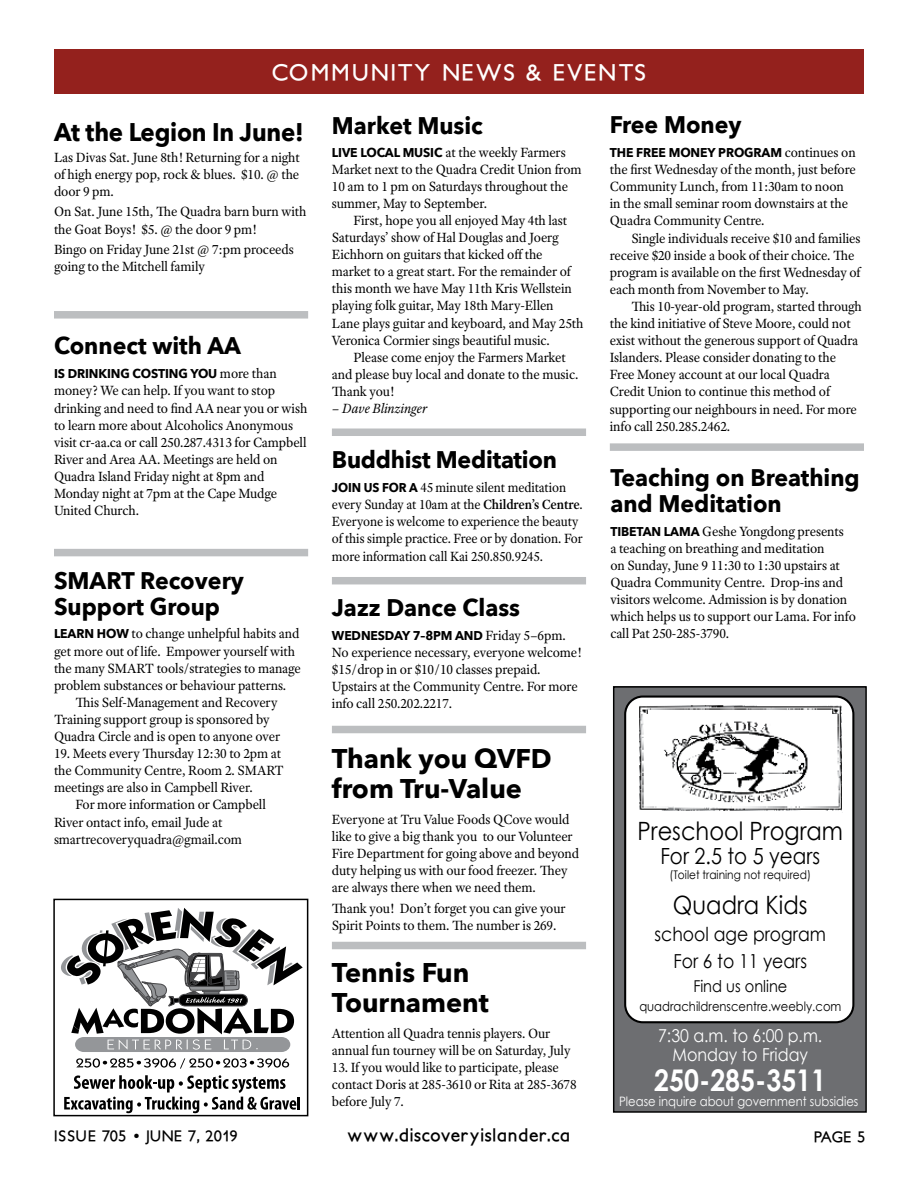
<style>
.page{position:relative;width:918px;height:1188px;background:#fff}
.page>*{position:absolute;margin:0;border:0;box-sizing:border-box;transform-origin:0 0}
.t1{font:700 29.85px "Century Gothic";color:#fff;scale:.89 1}
.t2{font:700 27px/30px "Avenir Next";color:#000}
.t3{font:700 25.5px "Avenir Next";letter-spacing:-.01em;color:#000;scale:.94 1}
.t4{font:25.2px "Century Gothic";color:#000;scale:.89 1}
.t5{font:700 24px/25.5px "Avenir Next";color:#000;scale:.96 1}
.t6{font:700 22.5px "Petita";letter-spacing:.07em;color:#fff}
.t7{font:22.2px "Century Gothic";color:#000;scale:.89 1}
.t8{font:19.35px/26.8px "Century Gothic";color:#000;text-align:center;scale:.89 1}
.t9{font:700 18px "Petita";letter-spacing:.04em;color:#000}
.t10{font:17.85px/19.4px "Century Gothic";color:#fff;text-align:center;scale:.89 1}
.t11{font:16.35px "Century Gothic";color:#000;scale:.89 1}
.t12{font:700 15px "Petita";letter-spacing:.01em;color:#000}
.t13{font:14.25px/17.1px "Adobe Text Pro";letter-spacing:-.01em;color:#000;scale:.96 1}
.t14{font:14.25px/17.1px "Adobe Text Pro";letter-spacing:-.01em;color:#000;scale:.93 1}
.t15{font:italic 14.25px "Adobe Text Pro";letter-spacing:-.01em;color:#000;scale:.96 1}
.t16{font:13.05px "Century Gothic";color:#fff;scale:.89 1}
.t17{font:12.9px "Century Gothic";color:#000;scale:.89 1}
.t18{font:700 12.75px "Avenir Next";letter-spacing:-.01em;color:#000;scale:.96 1}
.t19{font:11.85px "Century Gothic";color:#000;scale:.89 1}
.s1{font-family:"Adobe Text Pro";font-weight:400;font-size:14.25px}
.s2{font-family:"Avenir Next";font-weight:700;font-size:12.75px}
.s3{font-weight:600}
</style>
<div class="page">
<div style="left:54px;top:49px;width:810px;height:45px;background:#94211d"></div>
<div style="left:54px;top:311px;width:254px;height:8px;background:#bcbec0"></div>
<div style="left:54px;top:549px;width:254px;height:7px;background:#bcbec0"></div>
<div style="left:332px;top:429px;width:254px;height:7px;background:#bcbec0"></div>
<div style="left:610px;top:443px;width:254px;height:8px;background:#bcbec0"></div>
<div style="left:332px;top:577px;width:254px;height:7px;background:#bcbec0"></div>
<div style="left:332px;top:726px;width:254px;height:7px;background:#bcbec0"></div>
<div style="left:332px;top:942px;width:254px;height:7px;background:#bcbec0"></div>
<div style="left:614px;top:687px;width:252px;height:425px;background:#6d6e71"></div>
<div style="left:613px;top:686px;width:254px;height:427px;border:1px solid #000"></div>
<div style="left:625px;top:697px;width:228px;height:325px;background:#fff;border-radius:18px"></div>
<div style="left:624px;top:696px;width:230px;height:327px;border:2px solid #000;border-radius:18px"></div>
<img style="left:639px;top:705px;width:203px;height:106px">
<div style="left:53px;top:899px;width:255px;height:217px;border:2px solid #000"></div>
<svg style="left:76px;top:1058px;width:213px;height:11px"></svg>
<svg style="left:61px;top:908px;width:242px;height:144px"></svg>
<svg style="left:64px;top:1075px;width:236px;height:38px"></svg>
<h3 class="t6" style="left:272px;top:58px;width:376px">COMMUNITY NEWS &amp; EVENTS</h3>
<h3 class="t3" style="left:54px;top:110px;width:267px">At the Legion In June!</h3>
<p class="t13" style="left:54px;top:148px;width:258px;text-align:justify">Las Divas Sat. June 8th! Returning for a night of high energy pop, rock &amp; blues. $10. @ the door 9 pm.</p>
<p class="t13" style="left:54px;top:203px;width:265px">On Sat. June 15th, The Quadra barn burn with the Goat Boys! $5. @ the door 9 pm!</p>
<p class="t13" style="left:54px;top:241px;width:251px">Bingo on Friday June 21st @ 7:pm proceeds going to the Mitchell family</p>
<h3 class="t5" style="left:54px;top:333px;width:196px">Connect with AA</h3>
<p class="t18" style="left:54px;top:363px;width:234px">IS DRINKING COSTING YOU <span class="s1">more than</span></p>
<p class="t13" style="left:54px;top:382px;width:266px">money? We can help. If you want to stop drinking and need to find AA near you or wish to learn more about Alcoholics Anonymous visit cr-aa.ca or call 250.287.4313 for Campbell River and Area AA. Meetings are held on Quadra Island Friday night at 8pm and Monday night at 7pm at the Cape Mudge United Church.</p>
<h3 class="t5" style="left:54px;top:568px;width:199px">SMART Recovery<br>Support Group</h3>
<p class="t13" style="left:54px;top:625px;width:257px"><span class="s2">LEARN HOW</span> to change unhelpful habits and</p>
<p class="t13" style="left:54px;top:642px;width:253px">get more out of life. Empower yourself with</p>
<p class="t13" style="left:54px;top:659px;width:259px">the many SMART tools/strategies to manage</p>
<p class="t13" style="left:54px;top:676px;width:243px">problem substances or behaviour patterns.</p>
<p class="t13" style="left:76px;top:693px;width:212px">This Self-Management and Recovery</p>
<p class="t13" style="left:54px;top:711px;width:226px">Training support group is sponsored by</p>
<p class="t13" style="left:54px;top:728px;width:237px">Quadra Circle and is open to anyone over</p>
<p class="t13" style="left:54px;top:745px;width:241px">19. Meets every Thursday 12:30 to 2pm at the Community Centre, Room 2. SMART meetings are also in Campbell River.</p>
<p class="t13" style="left:54px;top:796px;width:222px;text-indent:22px">For more information or Campbell<br>River ontact info, email Jude at smartrecoveryquadra@gmail.com</p>
<h3 class="t5" style="left:332px;top:113px;width:159px">Market Music</h3>
<p class="t13" style="left:332px;top:143px;width:262px"><span class="s2">LIVE LOCAL MUSIC</span> at the weekly Farmers Market next to the Quadra Credit Union from 10 am to 1 pm on Saturdays throughout the summer, May to September.</p>
<p class="t13" style="left:332px;top:212px;width:264px;text-indent:22px">First, hope you all enjoyed May 4th last Saturdays’ show of Hal Douglas and Joerg Eichhorn on guitars that kicked off the market to a great start. For the remainder of this month we have May 11th Kris Wellstein playing folk guitar, May 18th Mary-Ellen Lane plays guitar and keyboard, and May 25th Veronica Cormier sings beautiful music.</p>
<p class="t13" style="left:332px;top:348px;width:258px;text-indent:22px">Please come enjoy the Farmers Market and please buy local and donate to the music.<br>Thank you!</p>
<p class="t15" style="left:332px;top:399px;width:101px">– Dave Blinzinger</p>
<h3 class="t5" style="left:332px;top:447px;width:236px">Buddhist Meditation</h3>
<p class="t14" style="left:332px;top:479px;width:271px"><span class="s2">JOIN US FOR A</span> 45 minute silent meditation every Sunday at 10am at the <span class="s3">Children’s Centre</span>.<br>Everyone is welcome to experience the beauty of this simple practice. Free or by donation. For more information call Kai 250.850.9245.</p>
<h3 class="t5" style="left:332px;top:595px;width:198px">Jazz Dance Class</h3>
<p class="t18" style="left:332px;top:625px;width:245px">WEDNESDAY 7–8PM AND <span class="s1">Friday 5–6pm.</span></p>
<p class="t13" style="left:332px;top:644px;width:262px">No experience necessary, everyone welcome! $15/drop in or $10/10 classes prepaid.<br>Upstairs at the Community Centre. For more info call 250.202.2217.</p>
<h2 class="t2" style="left:332px;top:743px;width:221px">Thank you QVFD from Tru-Value</h2>
<p class="t13" style="left:332px;top:811px;width:259px">Everyone at Tru Value Foods QCove would like to give a big thank you to our Volunteer Fire Department for going above and beyond duty helping us with our food freezer. They are always there when we need them.</p>
<p class="t13" style="left:332px;top:900px;width:245px">Thank you! Don’t forget you can give your<br>Spirit Points to them. The number is 269.</p>
<h2 class="t2" style="left:332px;top:957px;width:159px">Tennis Fun<br>Tournament</h2>
<p class="t13" style="left:332px;top:1024px;width:250px">Attention all Quadra tennis players. Our annual fun tourney will be on Saturday, July</p>
<p class="t13" style="left:332px;top:1059px;width:256px">13. If you would like to participate, please contact Doris at 285-3610 or Rita at 285-3678 before July 7.</p>
<h3 class="t5" style="left:610px;top:112px;width:139px">Free Money</h3>
<p class="t18" style="left:610px;top:142px;width:258px">THE FREE MONEY PROGRAM <span class="s1">continues on</span></p>
<p class="t13" style="left:610px;top:161px;width:258px">the first Wednesday of the month, just before Community Lunch, from 11:30am to noon in the small seminar room downstairs at the Quadra Community Centre.</p>
<p class="t13" style="left:610px;top:229px;width:263px;text-indent:22px">Single individuals receive $10 and families receive $20 inside a book of their choice. The program is available on the first Wednesday of each month from November to May.</p>
<p class="t13" style="left:610px;top:298px;width:264px;text-indent:22px">This 10-year-old program, started through the kind initiative of Steve Moore, could not exist without the generous support of Quadra Islanders. Please consider donating to the Free Money account at our local Quadra Credit Union to continue this method of supporting our neighbours in need. For more info call 250.285.2462.</p>
<h3 class="t5" style="left:610px;top:465px;width:261px">Teaching on Breathing and Meditation</h3>
<p class="t13" style="left:610px;top:522px;width:257px"><span class="s2">TIBETAN LAMA</span> Geshe Yongdong presents<br>a teaching on breathing and meditation<br>on Sunday, June 9 11:30 to 1:30 upstairs at Quadra Community Centre. Drop-ins and visitors welcome. Admission is by donation which helps us to support our Lama. For info call Pat 250-285-3790.</p>
<h3 class="t4" style="left:638px;top:816px;width:232px">Preschool Program</h3>
<h3 class="t7" style="left:660px;top:842px;width:181px">For 2.5 to 5 years</h3>
<p class="t19" style="left:670px;top:867px;width:160px">(Toilet training not required)</p>
<h3 class="t4" style="left:673px;top:890px;width:153px">Quadra Kids</h3>
<h3 class="t8" style="left:655px;top:920px;width:194px">school age program<br>For 6 to 11 years</h3>
<p class="t11" style="left:693px;top:976px;width:107px">Find us online</p>
<p class="t17" style="left:639px;top:999px;width:229px">quadrachildrenscentre.weebly.com</p>
<p class="t10" style="left:658px;top:1025px;width:186px">7:30 a.m. to 6:00 p.m.<br>Monday to Friday</p>
<h1 class="t1" style="left:654px;top:1062px;width:195px">250-285-3511</h1>
<p class="t16" style="left:619px;top:1093px;width:270px">Please inquire about government subsidies</p>
<p class="t12" style="left:54px;top:1127px;width:185px">ISSUE 705 • JUNE 7, 2019</p>
<p class="t9" style="left:348px;top:1124px;width:224px">www.discoveryislander.ca</p>
<p class="t12" style="left:814px;top:1127px;width:53px">PAGE 5</p>
</div>
